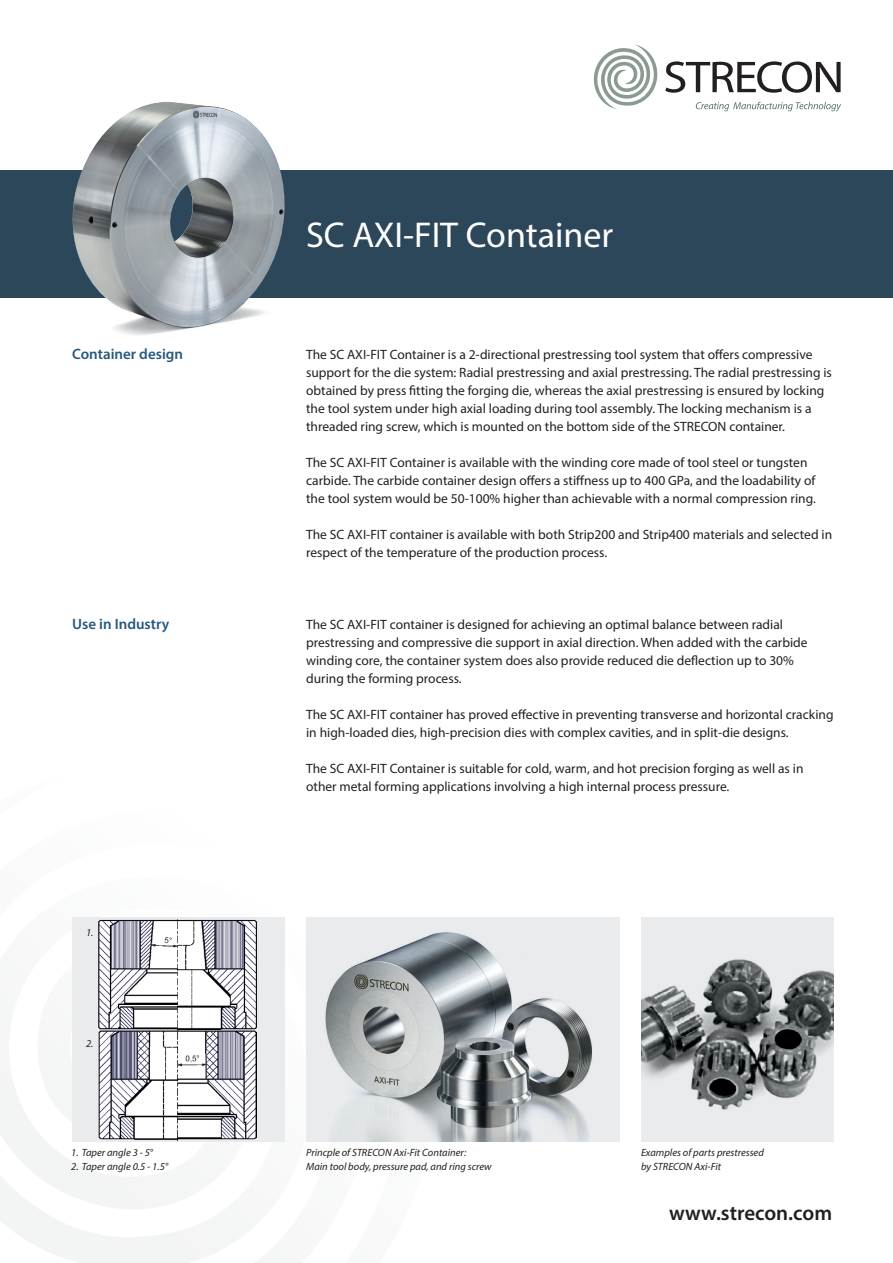
<style>
.page{position:relative;width:893px;height:1263px;background:#fff}
.page>*{position:absolute;margin:0;border:0;box-sizing:border-box;transform-origin:0 0}
.t1{font:36px "Myriad Pro";color:#fff}
.t2{font:600 21px "Myriad Pro";color:#231f20}
.t3{font:600 15px "Myriad Pro";color:#27587f}
.t4{font:13.5px/18px "Myriad Pro";color:#231f20}
.t5{font:italic 10.5px/13.5px "Myriad Pro";color:#231f20}
.s1{font-style:normal}
</style>
<div class="page">
<svg style="left:0;top:1019px;width:263px;height:244px;fill:#f6f7f7"></svg>
<div style="left:0;top:170px;width:893px;height:128px;background:#2d475a"></div>
<svg style="left:593px;top:44px;width:248px;height:67px"></svg>
<img style="left:72px;top:102px;width:213px;height:233px">
<div style="left:641px;top:917px;width:192px;height:225px;background:#e9ebed"></div>
<img style="left:641px;top:959px;width:192px;height:151px">
<div style="left:72px;top:917px;width:213px;height:225px;background:#e9ebed"></div>
<img style="left:99px;top:1032px;width:158px;height:108px">
<img style="left:98px;top:919px;width:159px;height:113px">
<img style="left:306px;top:917px;width:314px;height:225px">
<img style="left:361px;top:933px;width:85px;height:30px">
<p class="t3" style="left:72px;top:345px;width:112px">Container design</p>
<p class="t3" style="left:72px;top:615px;width:99px">Use in Industry</p>
<p class="t5" style="left:86px;top:926px;width:9px">1.</p>
<p class="t5" style="left:86px;top:1036px;width:9px">2.</p>
<p class="t5" style="left:71px;top:1145px;width:84px">1. Taper angle 3 - 5<span class="s1">°</span></p>
<p class="t5" style="left:71px;top:1159px;width:98px">2. Taper angle 0.5 - 1.5°</p>
<h1 class="t1" style="left:306px;top:213px;width:309px">SC AXI-FIT Container</h1>
<p class="t4" style="left:306px;top:345px;width:527px">The SC AXI-FIT Container is a 2-directional prestressing tool system that offers compressive support for the die system: Radial prestressing and axial prestressing. The radial prestressing is obtained by press fitting the forging die, whereas the axial prestressing is ensured by locking the tool system under high axial loading during tool assembly. The locking mechanism is a threaded ring screw, which is mounted on the bottom side of the STRECON container.</p>
<p class="t4" style="left:306px;top:453px;width:511px">The SC AXI-FIT Container is available with the winding core made of tool steel or tungsten carbide. The carbide container design offers a stiffness up to 400 GPa, and the loadability of the tool system would be 50-100% higher than achievable with a normal compression ring.</p>
<p class="t4" style="left:306px;top:525px;width:527px">The SC AXI-FIT container is available with both Strip200 and Strip400 materials and selected in respect of the temperature of the production process.</p>
<p class="t4" style="left:306px;top:615px;width:503px">The SC AXI-FIT container is designed for achieving an optimal balance between radial prestressing and compressive die support in axial direction. When added with the carbide winding core, the container system does also provide reduced die deflection up to 30% during the forming process.</p>
<p class="t4" style="left:306px;top:705px;width:529px">The SC AXI-FIT container has proved effective in preventing transverse and horizontal cracking in high-loaded dies, high-precision dies with complex cavities, and in split-die designs.</p>
<p class="t4" style="left:306px;top:759px;width:499px">The SC AXI-FIT Container is suitable for cold, warm, and hot precision forging as well as in other metal forming applications involving a high internal process pressure.</p>
<p class="t5" style="left:306px;top:1145px;width:187px">Princple of STRECON Axi-Fit Container:<br>Main tool body, pressure pad, and ring screw</p>
<p class="t5" style="left:641px;top:1145px;width:124px">Examples of parts prestressed by STRECON Axi-Fit</p>
<h2 class="t2" style="left:669px;top:1200px;width:165px">www.strecon.com</h2>
</div>
